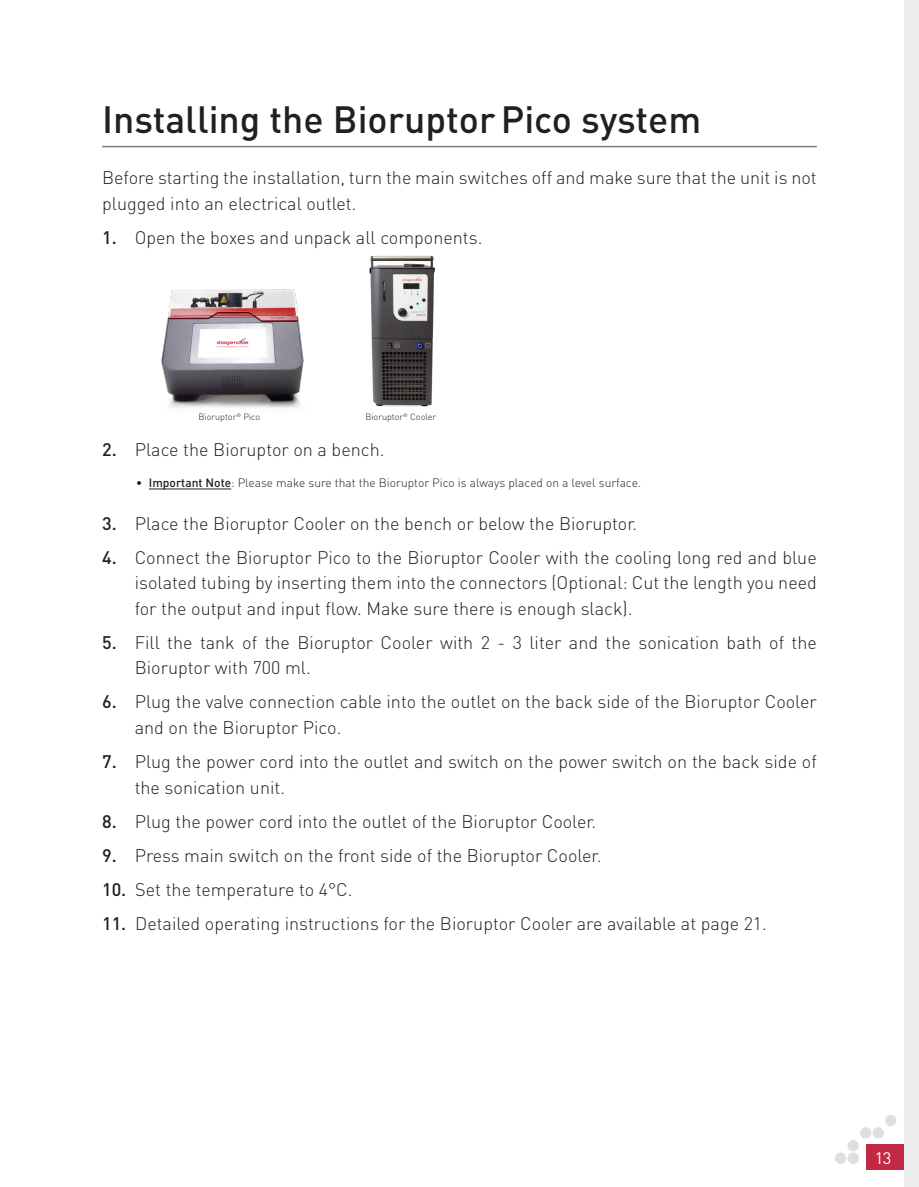
<style>
.page{position:relative;width:919px;height:1187px;background:#fff}
.page>*{position:absolute;margin:0;border:0;box-sizing:border-box;transform-origin:0 0}
.t1{font:500 37.5px "DIN";color:#231f20}
.BOdy_-_manual{font:300 18px/25.5px "DIN";color:#231f20}
.t2{font:16.5px "DIN";color:#fff}
.t3{font:300 12px "DIN";color:#231f20}
.BODY{font:300 9px "DIN";color:#231f20}
.s1{font-weight:500}
</style>
<div class="page">
<div style="left:866px;top:1144px;width:52px;height:25px;background:#c32845"></div>
<div style="left:904px;top:0;width:14px;height:1186px;background:#ececee"></div>
<div style="left:847px;top:1152px;width:11px;height:11px;background:#dfdfdf;border-radius:50%"></div>
<div style="left:834px;top:1152px;width:12px;height:11px;background:#dfdfdf;border-radius:50%"></div>
<div style="left:847px;top:1139px;width:11px;height:12px;background:#dfdfdf;border-radius:50%"></div>
<div style="left:859px;top:1127px;width:12px;height:11px;background:#dfdfdf;border-radius:50%"></div>
<div style="left:872px;top:1127px;width:11px;height:11px;background:#dfdfdf;border-radius:50%"></div>
<div style="left:885px;top:1114px;width:11px;height:11px;background:#dfdfdf;border-radius:50%"></div>
<hr style="left:102px;top:146px;width:714px;height:1px;background:#808080">
<hr style="left:149px;top:488px;width:82px;height:1px;background:#231f20">
<img style="left:161px;top:289px;width:143px;height:119px">
<img style="left:369px;top:255px;width:67px;height:152px">
<h1 class="t1" style="left:102px;top:96px;width:600px">Installing the BioruptorPico system</h1>
<p class="BOdy_-_manual" style="left:102px;top:165px;width:716px">Before starting the installation, turn the main switches off and make sure that the unit is not plugged into an electrical outlet.</p>
<p class="BOdy_-_manual" style="left:102px;top:224px;width:382px"><span class="s1">1.</span> Open the boxes and unpack all components.</p>
<p class="BODY" style="left:198px;top:411px;width:63px">Bioruptor<sup>®</sup> Pico</p>
<p class="BODY" style="left:365px;top:411px;width:72px">Bioruptor<sup>®</sup> Cooler</p>
<p class="BOdy_-_manual" style="left:102px;top:437px;width:284px"><span class="s1">2.</span> Place the Bioruptor on a bench.</p>
<p class="t3" style="left:136px;top:475px;width:506px"><span class="s1">• Important Note</span>: Please make sure that the Bioruptor Pico is always placed on a level surface.</p>
<p class="BOdy_-_manual" style="left:102px;top:510px;width:536px"><span class="s1">3.</span> Place the Bioruptor Cooler on the bench or below the Bioruptor.</p>
<p class="BOdy_-_manual" style="left:135px;top:544px;width:683px;text-align:justify;text-indent:-33px"><span class="s1">4.</span> Connect the Bioruptor Pico to the Bioruptor Cooler with the cooling long red and blue isolated tubing by inserting them into the connectors (Optional: Cut the length you need for the output and input flow. Make sure there is enough slack).</p>
<p class="BOdy_-_manual" style="left:135px;top:629px;width:683px;text-indent:-33px"><span class="s1">5.</span> Fill the tank of the Bioruptor Cooler with 2 - 3 liter and the sonication bath of the<br>Bioruptor with 700 ml.</p>
<p class="BOdy_-_manual" style="left:135px;top:689px;width:683px;text-indent:-33px"><span class="s1">6.</span> Plug the valve connection cable into the outlet on the back side of the Bioruptor Cooler and on the Bioruptor Pico.</p>
<p class="BOdy_-_manual" style="left:135px;top:748px;width:683px;text-indent:-33px"><span class="s1">7.</span> Plug the power cord into the outlet and switch on the power switch on the back side of the sonication unit.</p>
<p class="BOdy_-_manual" style="left:102px;top:808px;width:496px"><span class="s1">8.</span> Plug the power cord into the outlet of the Bioruptor Cooler.</p>
<p class="BOdy_-_manual" style="left:102px;top:842px;width:501px"><span class="s1">9.</span> Press main switch on the front side of the Bioruptor Cooler.</p>
<p class="BOdy_-_manual" style="left:102px;top:876px;width:252px"><span class="s1">10.</span> Set the temperature to 4°C.</p>
<p class="BOdy_-_manual" style="left:102px;top:910px;width:666px"><span class="s1">11.</span> Detailed operating instructions for the Bioruptor Cooler are available at page 21.</p>
<p class="t2" style="left:874px;top:1147px;width:18px">13</p>
</div>
